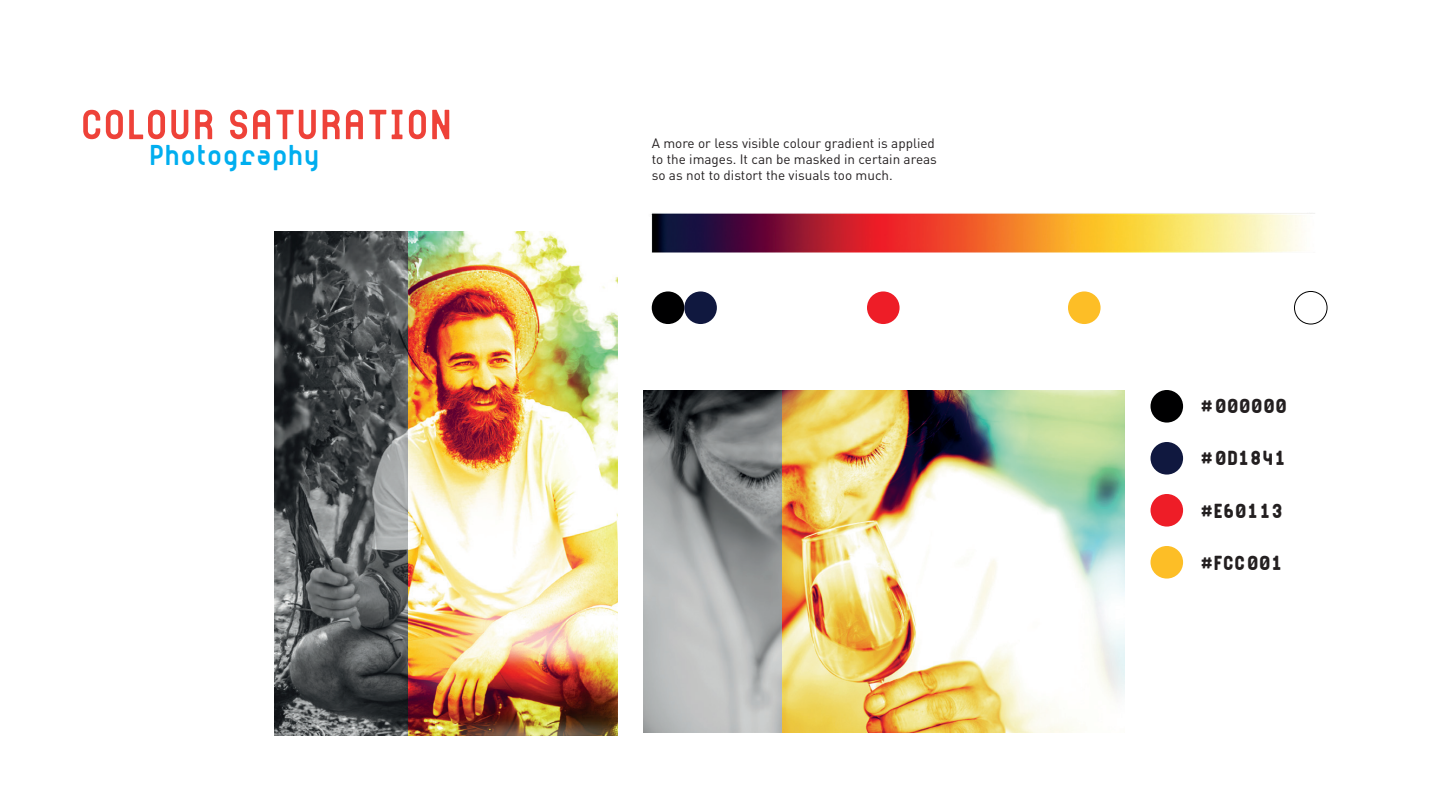
<style>
.page{position:relative;width:1440px;height:810px;background:#fff}
.page>*{position:absolute;margin:0;border:0;box-sizing:border-box;transform-origin:0 0}
.t1{font:52.2px "G Azole";color:#ee4239}
.t2{font:35.7px "G Azole";color:#00aeef}
.t3{font:700 24px/52.5px "G Azole";color:#231f20}
.t4{font:13.5px/16.2px "DIN Pro";color:#231f20}
</style>
<div class="page">
<img style="left:651px;top:213px;width:664px;height:39px">
<div style="left:652px;top:291px;width:32px;height:33px;background:#000001;border-radius:50%"></div>
<div style="left:1151px;top:390px;width:32px;height:33px;background:#000001;border-radius:50%"></div>
<div style="left:684px;top:291px;width:33px;height:33px;background:#10183f;border-radius:50%"></div>
<div style="left:1151px;top:442px;width:32px;height:33px;background:#10183f;border-radius:50%"></div>
<div style="left:867px;top:291px;width:33px;height:33px;background:#ee1d27;border-radius:50%"></div>
<div style="left:1151px;top:494px;width:32px;height:33px;background:#ee1d27;border-radius:50%"></div>
<div style="left:1068px;top:291px;width:33px;height:33px;background:#fdbe26;border-radius:50%"></div>
<div style="left:1151px;top:546px;width:32px;height:33px;background:#fdbe26;border-radius:50%"></div>
<div style="left:1294px;top:291px;width:33px;height:33px;border:1px solid #000001;border-radius:50%"></div>
<img style="left:644px;top:390px;width:139px;height:342px">
<img style="left:783px;top:390px;width:341px;height:342px">
<img style="left:408px;top:231px;width:209px;height:504px">
<img style="left:274px;top:231px;width:134px;height:504px">
<h1 class="t1" style="left:83px;top:98px;width:374px">COLOUR SATURATION</h1>
<h2 class="t2" style="left:151px;top:137px;width:172px">Photography</h2>
<p class="t4" style="left:652px;top:134px;width:287px">A more or less visible colour gradient is applied to the images. It can be masked in certain areas so as not to distort the visuals too much.</p>
<h3 class="t3" style="left:1202px;top:379px;width:87px">#000000 #0D1841 #E60113 #FCC001</h3>
</div>
